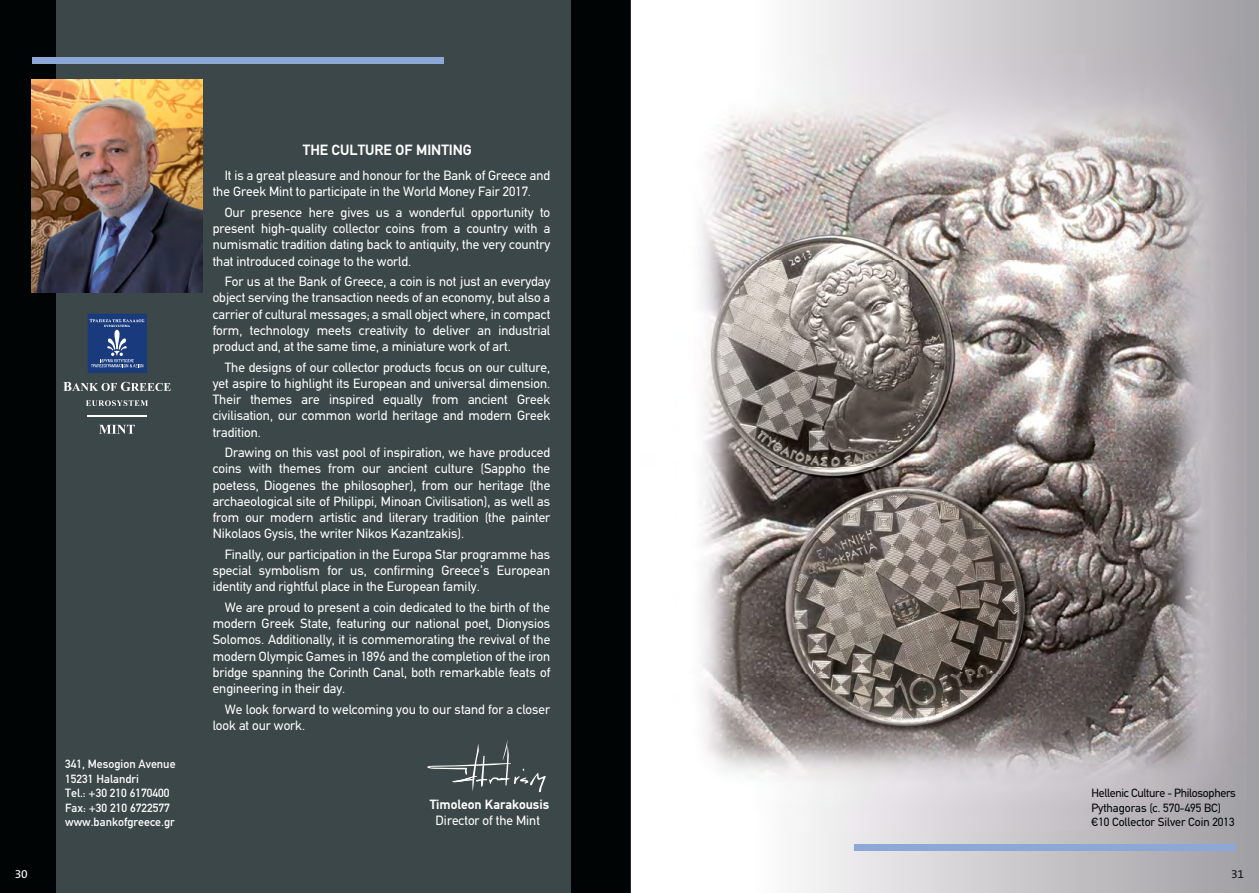
<style>
.page{position:relative;width:1259px;height:893px;background:#fff}
.page>*{position:absolute;margin:0;border:0;box-sizing:border-box;transform-origin:0 0}
.t1{font:700 15px "PF Din Text";color:#fff}
.t2{font:13.5px/16.2px "PF Din Text";color:#fff;text-align:justify}
.t3{font:700 13.5px/16.2px "PF Din Text";color:#fff;text-align:center}
.t4{font:500 12px/14.4px "PF Din Text";color:#fff}
.t5{font:12px/14.4px "PF Din Text";color:#000405}
.Seitenzahl{font:12px "The Sans B W5 Plain";color:#fff}
.Seitenzahl-2{font:12px "The Sans B W5 Plain";color:#181716}
.s1{font-weight:400}
</style>
<div class="page">
<div style="left:0;top:0;width:631px;height:893px;background:#000405"></div>
<div style="left:56px;top:0;width:514px;height:893px;background:#3c474a"></div>
<svg style="left:799px;top:0;width:460px;height:893px;background:#c3c1c5"></svg>
<img style="left:700px;top:54px;width:546px;height:776px">
<svg style="left:427px;top:740px;width:119px;height:53px"></svg>
<div style="left:32px;top:58px;width:412px;height:6px;background:#8da8d7"></div>
<div style="left:853px;top:845px;width:382px;height:6px;background:#8da8d7"></div>
<img style="left:32px;top:80px;width:170px;height:213px">
<svg style="left:88px;top:314px;width:58px;height:58px;background:#32508c"></svg>
<svg style="left:99px;top:425px;width:36px;height:9px"></svg>
<svg style="left:63px;top:382px;width:108px;height:9px"></svg>
<svg style="left:86px;top:400px;width:62px;height:6px"></svg>
<hr style="left:87px;top:415px;width:60px;height:2px;background:#fff">
<p class="t4" style="left:65px;top:757px;width:112px">341, Mesogion Avenue<br>15231 Halandri<br>Tel.: +30 210 6170400<br>Fax: +30 210 6722577 www.bankofgreece.gr</p>
<p class="t1" style="left:303px;top:141px;width:170px">THE CULTURE OF MINTING</p>
<p class="t2" style="left:213px;top:167px;width:339px;text-indent:12px">It is a great pleasure and honour for the Bank of Greece and the Greek Mint to participate in the World Money Fair 2017.</p>
<p class="t2" style="left:213px;top:204px;width:339px;text-indent:12px">Our presence here gives us a wonderful opportunity to present high-quality collector coins from a country with a numismatic tradition dating back to antiquity, the very country that introduced coinage to the world.</p>
<p class="t2" style="left:213px;top:274px;width:339px;text-indent:12px">For us at the Bank of Greece, a coin is not just an everyday object serving the transaction needs of an economy, but also a carrier of cultural messages; a small object where, in compact form, technology meets creativity to deliver an industrial product and, at the same time, a miniature work of art.</p>
<p class="t2" style="left:213px;top:359px;width:339px;text-indent:12px">The designs of our collector products focus on our culture, yet aspire to highlight its European and universal dimension.<br>Their themes are inspired equally from ancient Greek civilisation, our common world heritage and modern Greek tradition.</p>
<p class="t2" style="left:213px;top:445px;width:339px;text-indent:12px">Drawing on this vast pool of inspiration, we have produced coins with themes from our ancient culture (Sappho the poetess, Diogenes the philosopher), from our heritage (the archaeological site of Philippi, Minoan Civilisation), as well as from our modern artistic and literary tradition (the painter Nikolaos Gysis, the writer Nikos Kazantzakis).</p>
<p class="t2" style="left:213px;top:546px;width:339px;text-indent:12px">Finally, our participation in the Europa Star programme has special symbolism for us, confirming Greece’s European identity and rightful place in the European family.</p>
<p class="t2" style="left:213px;top:599px;width:339px;text-indent:12px">We are proud to present a coin dedicated to the birth of the modern Greek State, featuring our national poet, Dionysios Solomos. Additionally, it is commemorating the revival of the modern Olympic Games in 1896 and the completion of the iron bridge spanning the Corinth Canal, both remarkable feats of engineering in their day.</p>
<p class="t2" style="left:213px;top:701px;width:339px;text-indent:12px">We look forward to welcoming you to our stand for a closer look at our work.</p>
<p class="t3" style="left:430px;top:796px;width:121px">Timoleon Karakousis<br><span class="s1">Director of the Mint</span></p>
<p class="t5" style="left:1091px;top:786px;width:146px">Hellenic Culture - Philosophers<br>Pythagoras (c. 570-495 BC) €10 Collector Silver Coin 2013</p>
<p class="Seitenzahl" style="left:15px;top:867px;width:14px">30</p>
<p class="Seitenzahl-2" style="left:1231px;top:867px;width:14px">31</p>
</div>
